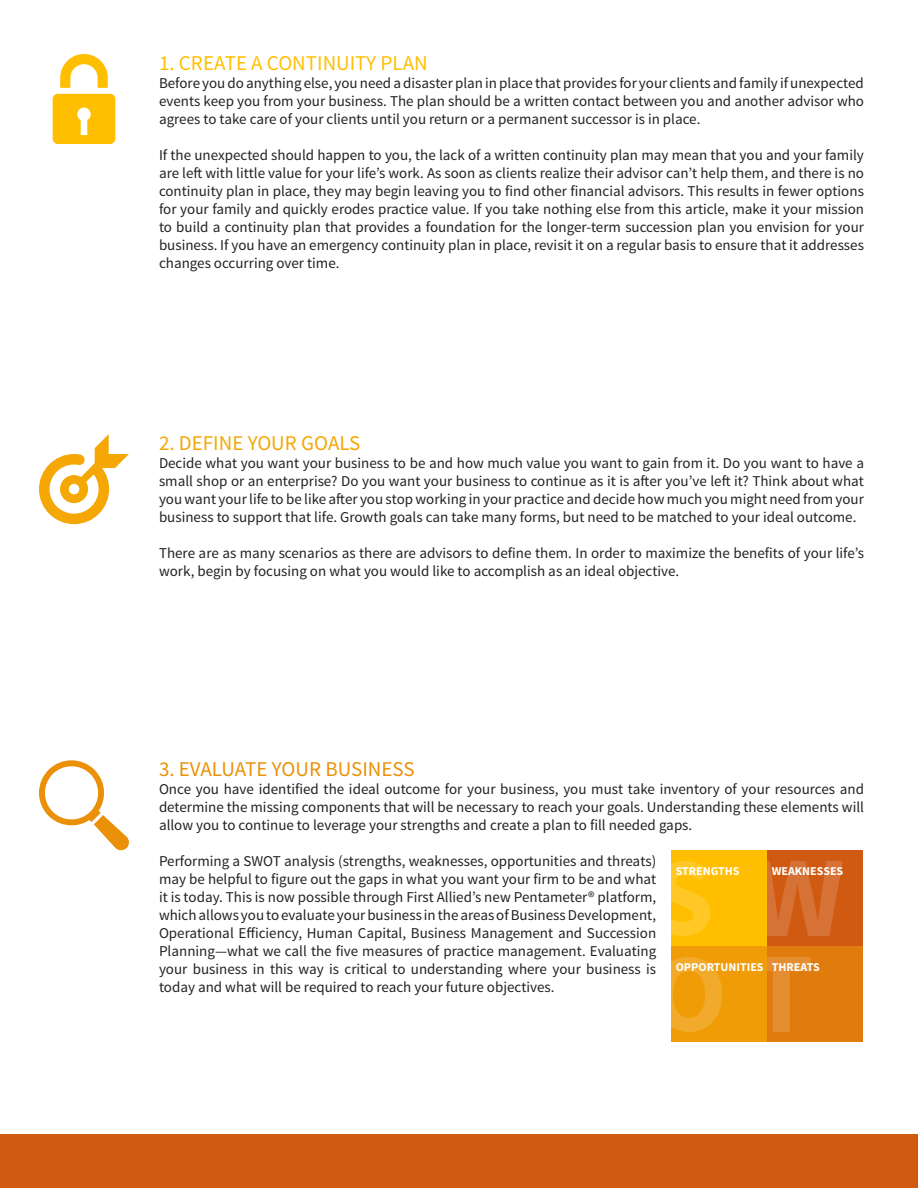
<style>
.page{position:relative;width:918px;height:1188px;background:#fff}
.page>*{position:absolute;margin:0;border:0;box-sizing:border-box;transform-origin:0 0}
.t1{font:21px "Source Sans Pro";color:#ffbf00}
.t2{font:21px "Source Sans Pro";color:#ea9109}
.t3{font:21px "Source Sans Pro";color:#f4a705}
.t4{font:15px/18px "Source Sans Pro";color:#222;text-align:justify}
.t5{font:700 12px "Source Sans Pro";color:#fff}
</style>
<div class="page">
<div style="left:0;top:1134px;width:918px;height:54px;background:#d15a13"></div>
<svg style="left:53px;top:54px;width:62px;height:90px"></svg>
<svg style="left:39px;top:434px;width:90px;height:90px"></svg>
<svg style="left:39px;top:760px;width:90px;height:91px"></svg>
<div style="left:767px;top:850px;width:96px;height:96px;background:#d15a13"></div>
<div style="left:767px;top:946px;width:96px;height:96px;background:#e07b0d"></div>
<svg style="left:767px;top:957px;width:43px;height:75px"></svg>
<svg style="left:767px;top:861px;width:76px;height:75px"></svg>
<div style="left:671px;top:850px;width:96px;height:96px;background:#ffbf00"></div>
<div style="left:671px;top:946px;width:96px;height:96px;background:#ef9c07"></div>
<svg style="left:671px;top:957px;width:51px;height:75px"></svg>
<svg style="left:671px;top:861px;width:39px;height:75px"></svg>
<p class="t1" style="left:159px;top:50px;width:270px">1. CREATE A CONTINUITY PLAN</p>
<p class="t4" style="left:159px;top:74px;width:707px">Before you do anything else, you need a disaster plan in place that provides for your clients and family if unexpected events keep you from your business. The plan should be a written contact between you and another advisor who agrees to take care of your clients until you return or a permanent successor is in place.</p>
<p class="t4" style="left:159px;top:146px;width:707px">If the unexpected should happen to you, the lack of a written continuity plan may mean that you and your family are left with little value for your life’s work. As soon as clients realize their advisor can’t help them, and there is no continuity plan in place, they may begin leaving you to find other financial advisors. This results in fewer options for your family and quickly erodes practice value. If you take nothing else from this article, make it your mission to build a continuity plan that provides a foundation for the longer-term succession plan you envision for your business. If you have an emergency continuity plan in place, revisit it on a regular basis to ensure that it addresses changes occurring over time.</p>
<p class="t3" style="left:159px;top:430px;width:203px">2. DEFINE YOUR GOALS</p>
<p class="t4" style="left:159px;top:454px;width:707px">Decide what you want your business to be and how much value you want to gain from it. Do you want to have a small shop or an enterprise? Do you want your business to continue as it is after you’ve left it? Think about what you want your life to be like after you stop working in your practice and decide how much you might need from your business to support that life. Growth goals can take many forms, but need to be matched to your ideal outcome.</p>
<p class="t4" style="left:159px;top:544px;width:707px">There are as many scenarios as there are advisors to define them. In order to maximize the benefits of your life’s work, begin by focusing on what you would like to accomplish as an ideal objective.</p>
<p class="t2" style="left:159px;top:756px;width:257px">3. EVALUATE YOUR BUSINESS</p>
<p class="t4" style="left:159px;top:780px;width:707px">Once you have identified the ideal outcome for your business, you must take inventory of your resources and determine the missing components that will be necessary to reach your goals. Understanding these elements will allow you to continue to leverage your strengths and create a plan to fill needed gaps.</p>
<p class="t4" style="left:159px;top:852px;width:499px">Performing a SWOT analysis (strengths, weaknesses, opportunities and threats) may be helpful to figure out the gaps in what you want your firm to be and what it is today. This is now possible through First Allied’s new Pentameter® platform, which allows you to evaluate your business in the areas of Business Development, Operational Efficiency, Human Capital, Business Management and Succession Planning—what we call the five measures of practice management. Evaluating your business in this way is critical to understanding where your business is today and what will be required to reach your future objectives.</p>
<p class="t5" style="left:676px;top:863px;width:65px">STRENGTHS</p>
<p class="t5" style="left:772px;top:863px;width:73px">WEAKNESSES</p>
<p class="t5" style="left:676px;top:959px;width:89px">OPPORTUNITIES</p>
<p class="t5" style="left:772px;top:959px;width:50px">THREATS</p>
</div>
